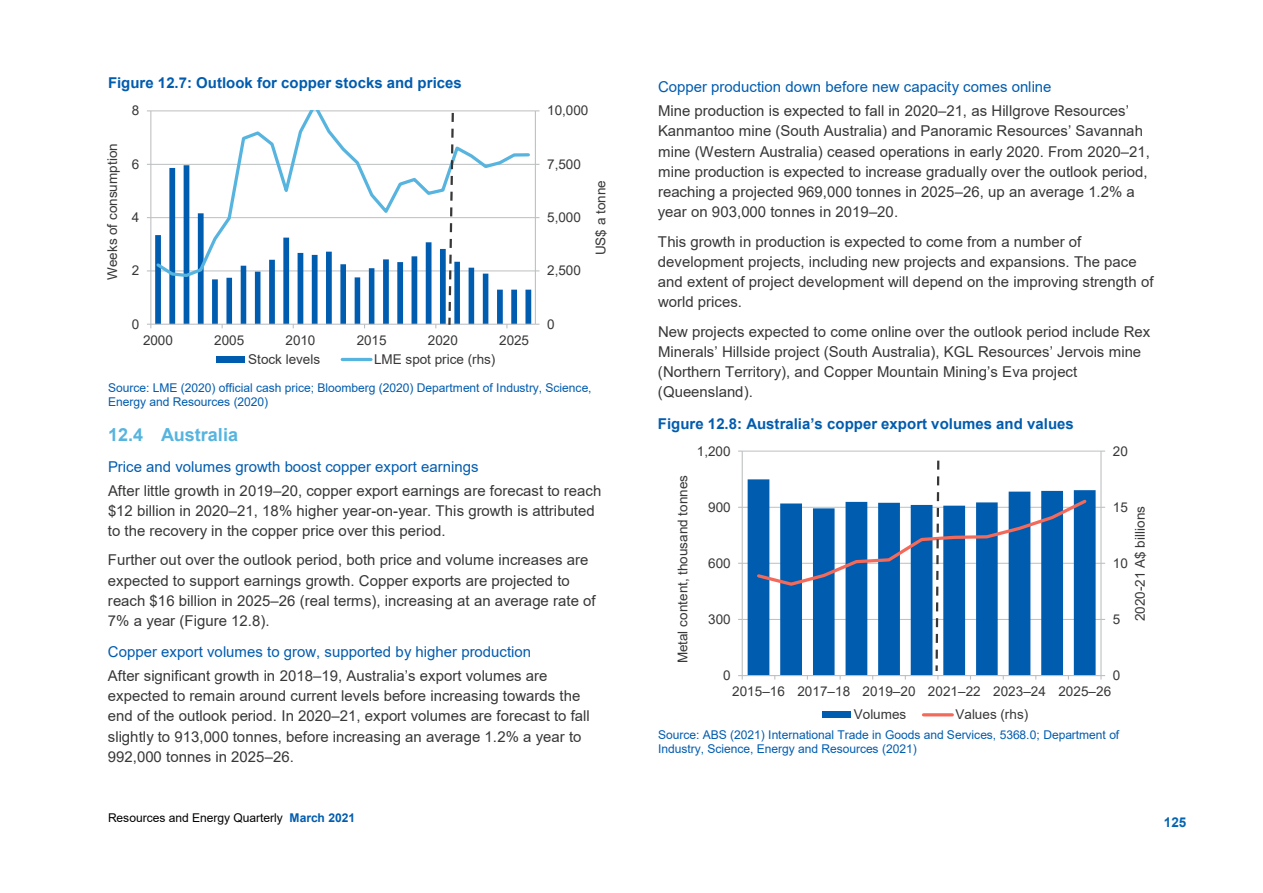
<style>
.page{position:relative;width:1263px;height:893px;background:#fff}
.page>*{position:absolute;margin:0;border:0;box-sizing:border-box;transform-origin:0 0}
.t1{font:700 18px "Arial";color:#56b4df}
.t2{font:15px/20.2px "Arial";color:#373737}
.t3{font:700 15px "Arial";color:#005caf}
.t4{font:13.5px "Arial";letter-spacing:.005em;color:#373737}
.t5{font:700 13.5px "Arial";color:#0365b1}
.t6{font:12px/13.8px "Arial";letter-spacing:-.005em;color:#005caf}
.t7{font:12px "Arial";letter-spacing:-.005em;color:#000}
.s1{color:#005caf}
.s2{font-weight:700;color:#005caf}
</style>
<div class="page">
<hr style="left:151px;top:271px;width:384px;height:1px;background:#bcbfc1">
<hr style="left:151px;top:217px;width:384px;height:1px;background:#bcbfc1">
<hr style="left:151px;top:164px;width:384px;height:1px;background:#bcbfc1">
<hr style="left:151px;top:111px;width:384px;height:1px;background:#bcbfc1">
<svg style="left:155px;top:279px;width:376px;height:45px"></svg>
<hr style="left:150px;top:111px;width:1px;height:213px;background:#bcbfc1">
<hr style="left:151px;top:324px;width:384px;height:1px;background:#bcbfc1">
<hr style="left:535px;top:111px;width:1px;height:213px;background:#bcbfc1">
<svg style="left:154px;top:111px;width:378px;height:168px"></svg>
<div style="left:216px;top:356px;width:29px;height:7px;background:#005caf"></div>
<hr style="left:342px;top:358px;width:29px;height:3px;background:#56b4df">
<svg style="left:447px;top:111px;width:8px;height:214px"></svg>
<hr style="left:742px;top:619px;width:359px;height:1px;background:#bcbfc1">
<hr style="left:742px;top:563px;width:359px;height:1px;background:#bcbfc1">
<hr style="left:742px;top:507px;width:359px;height:1px;background:#bcbfc1">
<hr style="left:742px;top:451px;width:359px;height:1px;background:#bcbfc1">
<div style="left:748px;top:479px;width:347px;height:196px;background:#005caf"></div>
<hr style="left:1100px;top:451px;width:1px;height:225px;background:#bcbfc1">
<hr style="left:742px;top:451px;width:1px;height:225px;background:#bcbfc1">
<hr style="left:742px;top:675px;width:359px;height:1px;background:#bcbfc1">
<svg style="left:738px;top:675px;width:5px;height:5px"></svg>
<svg style="left:1100px;top:675px;width:5px;height:5px"></svg>
<div style="left:822px;top:711px;width:28px;height:7px;background:#005caf"></div>
<hr style="left:923px;top:713px;width:29px;height:3px;background:#f36a5a">
<svg style="left:755px;top:460px;width:334px;height:220px"></svg>
<p class="t3" style="left:108px;top:72px;width:355px">Figure 12.7: Outlook for copper stocks and prices</p>
<p class="t4" style="left:103px;top:280px;width:138px;rotate:-90deg">Weeks of consumption</p>
<p class="t4" style="left:132px;top:101px;width:9px">8</p>
<p class="t4" style="left:132px;top:155px;width:9px">6</p>
<p class="t4" style="left:132px;top:208px;width:9px">4</p>
<p class="t4" style="left:132px;top:261px;width:9px">2</p>
<p class="t4" style="left:132px;top:315px;width:9px">0</p>
<p class="t4" style="left:143px;top:331px;width:31px">2000</p>
<p class="t4" style="left:214px;top:331px;width:31px">2005</p>
<p class="t4" style="left:285px;top:331px;width:31px">2010</p>
<p class="t4" style="left:357px;top:331px;width:31px">2015</p>
<p class="t4" style="left:428px;top:331px;width:31px">2020</p>
<p class="t4" style="left:499px;top:331px;width:31px">2025</p>
<p class="t4" style="left:248px;top:350px;width:74px">Stock levels</p>
<p class="t4" style="left:374px;top:350px;width:123px">LME spot price (rhs)</p>
<p class="t4" style="left:547px;top:101px;width:43px">10,000</p>
<p class="t4" style="left:547px;top:155px;width:35px">7,500</p>
<p class="t4" style="left:547px;top:208px;width:35px">5,000</p>
<p class="t4" style="left:547px;top:261px;width:35px">2,500</p>
<p class="t4" style="left:591px;top:255px;width:77px;rotate:-90deg">US$ a tonne</p>
<p class="t4" style="left:547px;top:315px;width:9px">0</p>
<p class="t6" style="left:108px;top:381px;width:485px">Source: LME (2020) official cash price; Bloomberg (2020) Department of Industry, Science,<br>Energy and Resources (2020)</p>
<p class="t1" style="left:108px;top:422px;width:132px">12.4 Australia</p>
<p class="t2" style="left:108px;top:454px;width:495px;line-height:24.2px"><span class="s1">Price and volumes growth boost copper export earnings<br></span>After little growth in 2019–20, copper export earnings are forecast to reach</p>
<p class="t2" style="left:108px;top:500px;width:488px">$12 billion in 2020–21, 18% higher year-on-year. This growth is attributed to the recovery in the copper price over this period.</p>
<p class="t2" style="left:108px;top:550px;width:489px">Further out over the outlook period, both price and volume increases are expected to support earnings growth. Copper exports are projected to reach $16 billion in 2025–26 (real terms), increasing at an average rate of 7% a year (Figure 12.8).</p>
<p class="t2" style="left:108px;top:639px;width:441px;line-height:24.2px"><span class="s1">Copper export volumes to grow, supported by higher production<br></span>After significant growth in 2018–19, Australia’s export volumes are</p>
<p class="t2" style="left:108px;top:686px;width:483px">expected to remain around current levels before increasing towards the end of the outlook period. In 2020–21, export volumes are forecast to fall slightly to 913,000 tonnes, before increasing an average 1.2% a year to 992,000 tonnes in 2025–26.</p>
<p class="t7" style="left:108px;top:810px;width:249px">Resources and Energy Quarterly <span class="s2">March 2021</span></p>
<p class="t2" style="left:658px;top:74px;width:472px;line-height:24.2px"><span class="s1">Copper production down before new capacity comes online<br></span>Mine production is expected to fall in 2020–21, as Hillgrove Resources’</p>
<p class="t2" style="left:658px;top:121px;width:494px">Kanmantoo mine (South Australia) and Panoramic Resources’ Savannah mine (Western Australia) ceased operations in early 2020. From 2020–21, mine production is expected to increase gradually over the outlook period, reaching a projected 969,000 tonnes in 2025–26, up an average 1.2% a year on 903,000 tonnes in 2019–20.</p>
<p class="t2" style="left:658px;top:231px;width:497px">This growth in production is expected to come from a number of development projects, including new projects and expansions. The pace and extent of project development will depend on the improving strength of world prices.</p>
<p class="t2" style="left:658px;top:321px;width:494px">New projects expected to come online over the outlook period include Rex Minerals’ Hillside project (South Australia), KGL Resources’ Jervois mine (Northern Territory), and Copper Mountain Mining’s Eva project (Queensland).</p>
<p class="t3" style="left:658px;top:413px;width:417px">Figure 12.8: Australia’s copper export volumes and values</p>
<p class="t4" style="left:673px;top:663px;width:190px;rotate:-90deg">Metal content, thousand tonnes</p>
<p class="t4" style="left:697px;top:442px;width:35px">1,200</p>
<p class="t4" style="left:1113px;top:442px;width:17px">20</p>
<p class="t4" style="left:708px;top:498px;width:24px">900</p>
<p class="t4" style="left:708px;top:554px;width:24px">600</p>
<p class="t4" style="left:708px;top:610px;width:24px">300</p>
<p class="t4" style="left:1113px;top:498px;width:17px">15</p>
<p class="t4" style="left:1131px;top:621px;width:117px;rotate:-90deg">2020-21 A$ billions</p>
<p class="t4" style="left:1113px;top:554px;width:17px">10</p>
<p class="t4" style="left:1113px;top:610px;width:9px">5</p>
<p class="t4" style="left:723px;top:666px;width:9px">0</p>
<p class="t4" style="left:1113px;top:666px;width:9px">0</p>
<p class="t4" style="left:732px;top:682px;width:381px">2015–16 2017–18 2019–20 2021–22 2023–24 2025–26</p>
<p class="t4" style="left:854px;top:705px;width:54px">Volumes</p>
<p class="t4" style="left:955px;top:705px;width:74px">Values (rhs)</p>
<p class="t6" style="left:658px;top:728px;width:463px">Source: ABS (2021) International Trade in Goods and Services, 5368.0; Department of<br>Industry, Science, Energy and Resources (2021)</p>
<p class="t5" style="left:1164px;top:813px;width:24px">125</p>
</div>
